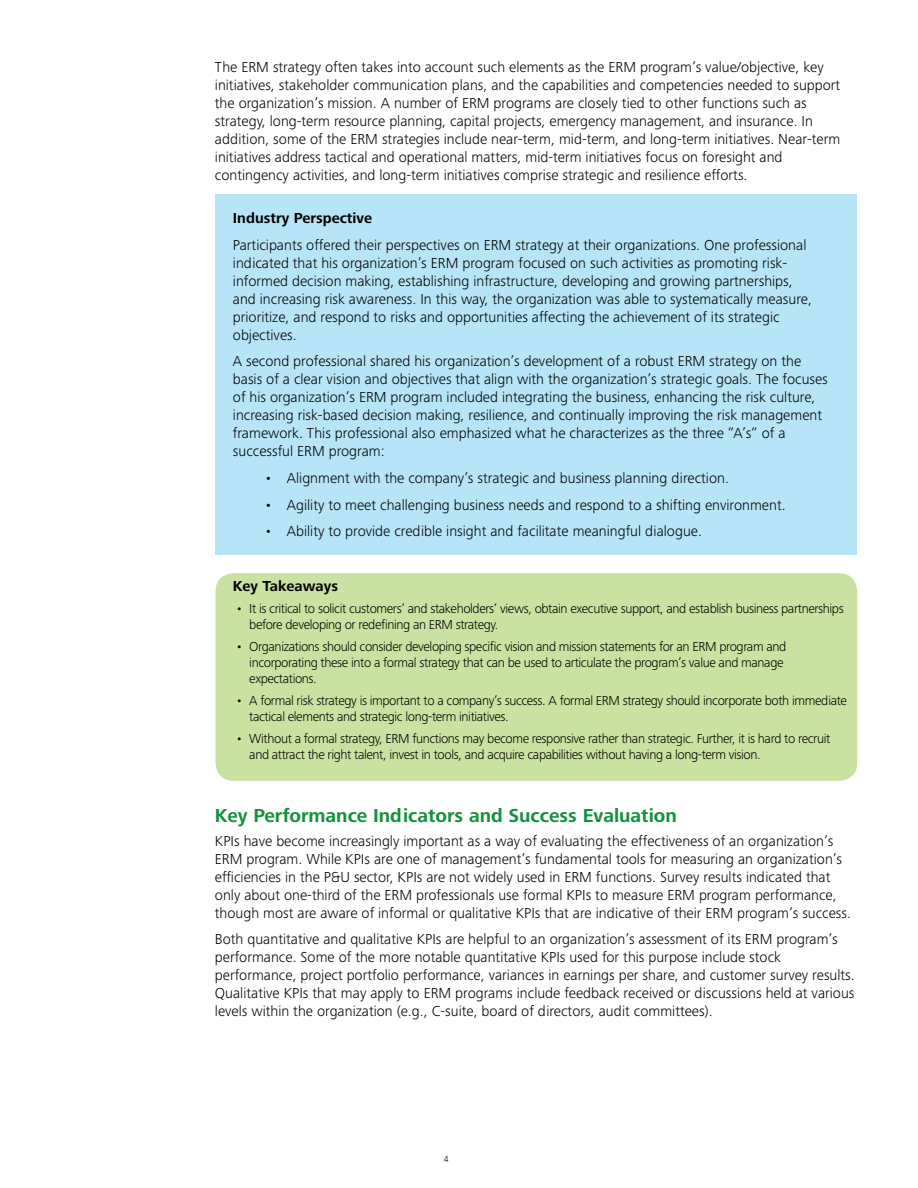
<style>
.page{position:relative;width:918px;height:1188px;background:#fff}
.page>*{position:absolute;margin:0;border:0;box-sizing:border-box;transform-origin:0 0}
.t1{font:700 19.5px "Frutiger Next Pro";color:#13913e}
.t2{font:300 15px/18px "Frutiger Next Pro";color:#000}
.t3{font:700 15px "Frutiger Next Pro";color:#000}
.t4{font:300 13.5px/16.2px "Frutiger Next Pro";letter-spacing:-.03em;color:#000}
.t5{font:300 9px "Frutiger Next Pro";color:#000}
</style>
<div class="page">
<div style="left:215px;top:194px;width:642px;height:360px;background:#b7e4f7"></div>
<div style="left:216px;top:573px;width:641px;height:208px;background:#cae2a1;border-radius:18px"></div>
<p class="t2" style="left:215px;top:58px;width:627px">The ERM strategy often takes into account such elements as the ERM program’s value/objective, key initiatives, stakeholder communication plans, and the capabilities and competencies needed to support the organization’s mission. A number of ERM programs are closely tied to other functions such as strategy, long-term resource planning, capital projects, emergency management, and insurance. In addition, some of the ERM strategies include near-term, mid-term, and long-term initiatives. Near-term initiatives address tactical and operational matters, mid-term initiatives focus on foresight and contingency activities, and long-term initiatives comprise strategic and resilience efforts.</p>
<p class="t3" style="left:233px;top:209px;width:141px">Industry Perspective</p>
<p class="t2" style="left:233px;top:236px;width:581px">Participants offered their perspectives on ERM strategy at their organizations. One professional indicated that his organization’s ERM program focused on such activities as promoting risk&shy;informed decision making, establishing infrastructure, developing and growing partnerships, and increasing risk awareness. In this way, the organization was able to systematically measure, prioritize, and respond to risks and opportunities affecting the achievement of its strategic objectives.</p>
<p class="t2" style="left:233px;top:352px;width:596px">A second professional shared his organization’s development of a robust ERM strategy on the basis of a clear vision and objectives that align with the organization’s strategic goals. The focuses of his organization’s ERM program included integrating the business, enhancing the risk culture, increasing risk-based decision making, resilience, and continually improving the risk management framework. This professional also emphasized what he characterizes as the three “A’s“ of a successful ERM program:</p>
<p class="t2" style="left:264px;top:469px;width:466px">• Alignment with the company’s strategic and business planning direction.</p>
<p class="t2" style="left:264px;top:496px;width:523px">• Agility to meet challenging business needs and respond to a shifting environment.</p>
<p class="t2" style="left:264px;top:522px;width:439px">• Ability to provide credible insight and facilitate meaningful dialogue.</p>
<p class="t3" style="left:233px;top:577px;width:107px">Key Takeaways</p>
<p class="t4" style="left:249px;top:600px;width:596px;text-indent:-14px">• It is critical to solicit customers’ and stakeholders’ views, obtain executive support, and establish business partnerships before developing or redefining an ERM strategy.</p>
<p class="t4" style="left:249px;top:638px;width:539px;text-indent:-14px">• Organizations should consider developing specific vision and mission statements for an ERM program and incorporating these into a formal strategy that can be used to articulate the program’s value and manage expectations.</p>
<p class="t4" style="left:249px;top:692px;width:599px;text-indent:-14px">• A formal risk strategy is important to a company’s success. A formal ERM strategy should incorporate both immediate tactical elements and strategic long-term initiatives.</p>
<p class="t4" style="left:249px;top:730px;width:583px;text-indent:-14px">• Without a formal strategy, ERM functions may become responsive rather than strategic. Further, it is hard to recruit and attract the right talent, invest in tools, and acquire capabilities without having a long-term vision.</p>
<h1 class="t1" style="left:215px;top:804px;width:463px">Key Performance Indicators and Success Evaluation</h1>
<p class="t2" style="left:215px;top:832px;width:638px">KPIs have become increasingly important as a way of evaluating the effectiveness of an organization’s ERM program. While KPIs are one of management’s fundamental tools for measuring an organization’s efficiencies in the P&amp;U sector, KPIs are not widely used in ERM functions. Survey results indicated that only about one-third of the ERM professionals use formal KPIs to measure ERM program performance, though most are aware of informal or qualitative KPIs that are indicative of their ERM program’s success.</p>
<p class="t2" style="left:215px;top:930px;width:641px">Both quantitative and qualitative KPIs are helpful to an organization’s assessment of its ERM program’s performance. Some of the more notable quantitative KPIs used for this purpose include stock performance, project portfolio performance, variances in earnings per share, and customer survey results.<br>Qualitative KPIs that may apply to ERM programs include feedback received or discussions held at various levels within the organization (e.g., C-suite, board of directors, audit committees).</p>
<p class="t5" style="left:444px;top:1154px;width:6px">4</p>
</div>
